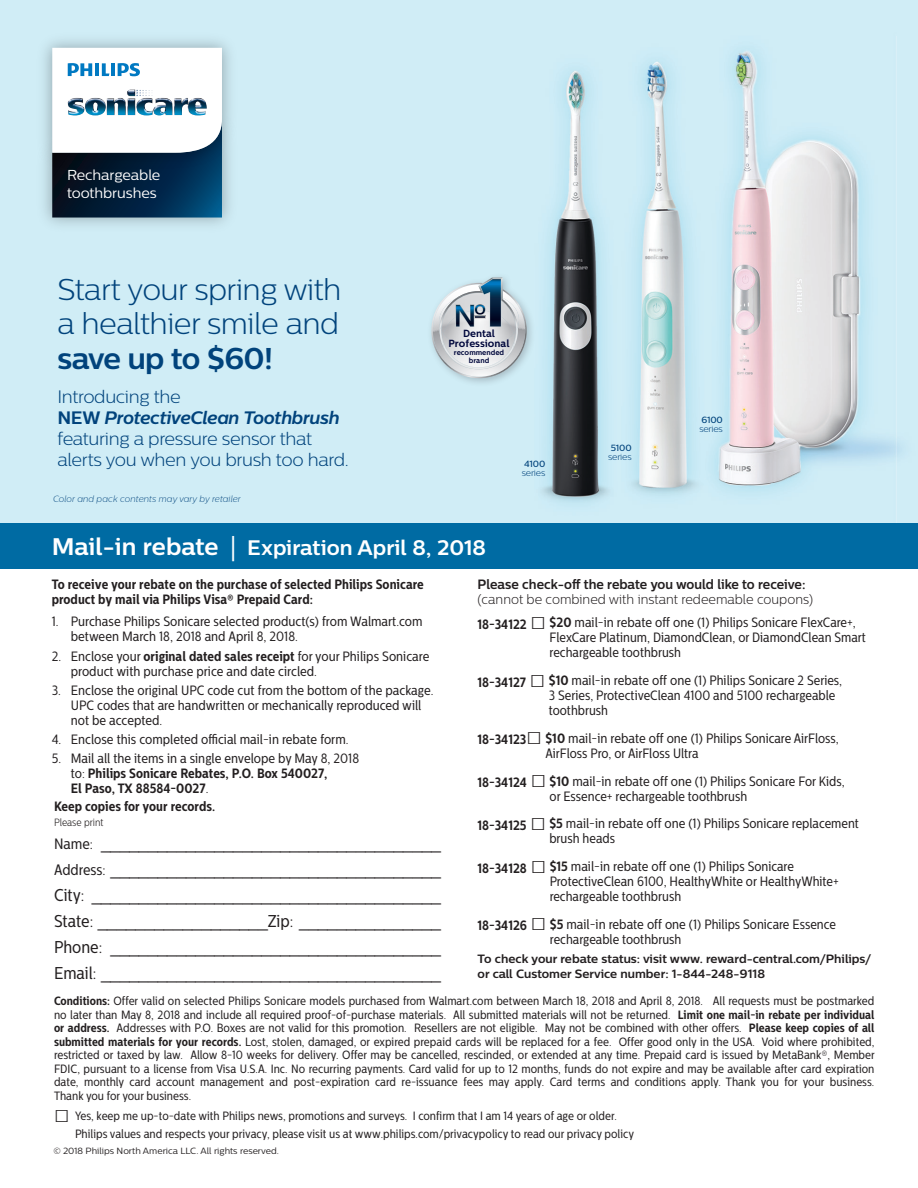
<style>
.page{position:relative;width:918px;height:1188px;background:#fff}
.page>*{position:absolute;margin:0;border:0;box-sizing:border-box;transform-origin:0 0}
.t1{font:300 30px/34.5px "Centrale Sans";letter-spacing:-.02em;color:#01437c;text-align:justify}
.t2{font:700 21px "Centrale Sans";color:#fff}
.t3{font:300 18px/21px "Centrale Sans";letter-spacing:-.02em;color:#01437c}
.t4{font:17.1px "Gill Sans Alt One WGL";color:#231f20}
.t5{font:14.4px/17.2px "Centrale Sans";letter-spacing:-.005em;color:#fff}
.t6{font:13.5px/15px "Centrale Sans Cnd";color:#231f20}
.t7{font:700 13.5px/15px "Centrale Sans Cnd";color:#231f20}
.t8{font:700 13.5px/15px "Centrale Sans";color:#231f20;scale:.94 1}
.t9{font:12px/13.5px "Centrale Sans Cnd";color:#231f20;text-align:justify}
.t10{font:700 12px/15px "Centrale Sans";color:#231f20}
.t11{font:300 10.5px "Centrale Sans Cnd";color:#231f20}
.t12{font:700 10.35px/9.9px "Centrale Sans";color:#00073b;text-align:center}
.t13{font:9px "Centrale Sans";color:#231f20}
.t14{font:italic 9px "Centrale Sans X Light";color:#01437c}
.t15{font:300 9px/9px "Centrale Sans";letter-spacing:-.02em;color:#01437c}
.t16{font:700 7.35px/7.9px "Centrale Sans";color:#00073b;text-align:center}
.s1{font-weight:700}
.s2{font-weight:700;font-style:italic}
.s3{font-size:24px}
.s4{font-family:"Gill Sans Alt One WGL";font-weight:400}
.s5{font-weight:500}
.s6{font-weight:400}
.s7{font-weight:300}
.s8{font-family:"Gill Sans Alt One WGL";font-size:25.5px}
.s9{font-family:"Centrale Sans Cnd";font-size:15px}
.s10{font-family:"Centrale Sans Cnd"}
</style>
<div class="page">
<img style="left:0;top:0;width:918px;height:523px">
<div style="left:426px;top:273px;width:109px;height:114px;background:#4d4e56;opacity:.3"></div>
<svg style="left:431px;top:277px;width:96px;height:101px"></svg>
<div style="left:0;top:523px;width:918px;height:45px;background:#006ba3"></div>
<img style="left:32px;top:173px;width:210px;height:65px">
<img style="left:32px;top:27px;width:210px;height:146px">
<svg style="left:52px;top:48px;width:170px;height:170px"></svg>
<img style="left:127px;top:90px;width:61px;height:25px">
<p class="t5" style="left:67px;top:167px;width:95px">Rechargeable toothbrushes</p>
<p class="t1" style="left:57px;top:272px;width:286px">Start your spring with a healthier smile and <span class="s1">save up to $60!</span></p>
<p class="t3" style="left:57px;top:386px;width:125px">Introducing the</p>
<p class="t3" style="left:57px;top:407px;width:293px"><span class="s1">NEW</span> <span class="s2">ProtectiveClean Toothbrush </span>featuring a pressure sensor that alerts you when you brush too hard.</p>
<p class="t12" style="left:448px;top:329px;width:63px">Dental<br>Professional</p>
<p class="t16" style="left:454px;top:348px;width:52px">recommended brand</p>
<p class="t14" style="left:53px;top:493px;width:189px">Color and pack contents may vary by retailer</p>
<p class="t2" style="left:52px;top:535px;width:436px"><span class="s3">Mail-in rebate</span> <span class="s4">│</span> Expiration April 8, 2018</p>
<p class="t15" style="left:522px;top:459px;width:25px"><span class="s5">4100 </span>series</p>
<p class="t15" style="left:608px;top:444px;width:25px"><span class="s5">5100 </span>series</p>
<p class="t15" style="left:699px;top:415px;width:25px"><span class="s5">6100 </span>series</p>
<p class="t7" style="left:52px;top:577px;width:374px">To receive your rebate on the purchase of selected Philips Sonicare product by mail via Philips Visa® Prepaid Card:</p>
<p class="t6" style="left:71px;top:614px;width:353px;text-indent:-19px">1. Purchase Philips Sonicare selected product(s) from Walmart.com between March 18, 2018 and April 8, 2018.</p>
<p class="t6" style="left:71px;top:649px;width:360px;text-indent:-19px">2. Enclose your <span class="s1">original dated sales receipt</span> for your Philips Sonicare product with purchase price and date circled.</p>
<p class="t6" style="left:71px;top:683px;width:364px;text-indent:-19px">3. Enclose the original UPC code cut from the bottom of the package.<br>UPC codes that are handwritten or mechanically reproduced will not be accepted.</p>
<p class="t6" style="left:52px;top:732px;width:298px">4. Enclose this completed official mail-in rebate form.</p>
<p class="t7" style="left:71px;top:751px;width:290px;text-indent:-19px"><span class="s6">5. Mail all the items in a single envelope by May 8, 2018 to:</span> Philips Sonicare Rebates, P.O. Box 540027,<br>El Paso, TX 88584-0027<span class="s6">.</span></p>
<p class="t8" style="left:478px;top:576px;width:359px">Please check-off the rebate you would like to receive: <span class="s7">(cannot be combined with instant redeemable coupons)</span></p>
<p class="t6" style="left:550px;top:615px;width:318px;text-indent:-72px"><span class="s1">18-34122</span> <span class="s8">□</span> <span class="s1">$20</span> mail-in rebate off one (1) Philips Sonicare FlexCare+,<br>FlexCare Platinum, DiamondClean, or DiamondClean Smart rechargeable toothbrush</p>
<p class="t6" style="left:549px;top:673px;width:295px;text-indent:-71px"><span class="s1">18-34127</span> <span class="s8">□</span> <span class="s1">$10</span> mail-in rebate off one (1) Philips Sonicare 2 Series,<br>3 Series, ProtectiveClean 4100 and 5100 rechargeable toothbrush</p>
<p class="t6" style="left:545px;top:731px;width:295px;text-indent:-68px"><span class="s1">18-34123</span><span class="s8">□</span> <span class="s1">$10</span> mail-in rebate off one (1) Philips Sonicare AirFloss,<br>AirFloss Pro, or AirFloss Ultra</p>
<p class="t6" style="left:550px;top:774px;width:297px;text-indent:-72px"><span class="s1">18-34124</span> <span class="s8">□</span> <span class="s1">$10</span> mail-in rebate off one (1) Philips Sonicare For Kids, or Essence+ rechargeable toothbrush</p>
<p class="t6" style="left:549px;top:816px;width:311px;text-indent:-72px"><span class="s1">18-34125</span> <span class="s8">□</span> <span class="s1">$5</span> mail-in rebate off one (1) Philips Sonicare replacement brush heads</p>
<p class="t6" style="left:550px;top:859px;width:291px;text-indent:-72px"><span class="s1">18-34128</span> <span class="s8">□</span> <span class="s1">$15</span> mail-in rebate off one (1) Philips Sonicare<br>ProtectiveClean 6100, HealthyWhite or HealthyWhite+ rechargeable toothbrush</p>
<p class="t6" style="left:550px;top:917px;width:288px;text-indent:-72px"><span class="s1">18-34126</span> <span class="s8">□</span> <span class="s1">$5</span> mail-in rebate off one (1) Philips Sonicare Essence rechargeable toothbrush</p>
<p class="t7" style="left:54px;top:799px;width:163px">Keep copies for your records.</p>
<p class="t11" style="left:54px;top:817px;width:51px">Please print</p>
<p class="t4" style="left:54px;top:831px;width:388px"><span class="s9">Name:</span> ____________________________________</p>
<p class="t4" style="left:54px;top:857px;width:388px"><span class="s9">Address:</span> ___________________________________</p>
<p class="t4" style="left:54px;top:883px;width:388px"><span class="s10">City:</span> _____________________________________</p>
<p class="t4" style="left:54px;top:909px;width:388px"><span class="s10">State:</span> __________________<span class="s10">Zip:</span> _______________</p>
<p class="t4" style="left:54px;top:936px;width:388px"><span class="s10">Phone:</span> ___________________________________</p>
<p class="t4" style="left:54px;top:962px;width:388px"><span class="s10">Email:</span> ____________________________________</p>
<p class="t10" style="left:478px;top:951px;width:395px">To check your rebate status: visit www. reward-central.com/Philips/ or call Customer Service number: 1-844-248-9118</p>
<p class="t9" style="left:54px;top:995px;width:822px"><span class="s1">Conditions:</span> Offer valid on selected Philips Sonicare models purchased from Walmart.com between March 18, 2018 and April 8, 2018. All requests must be postmarked no later than May 8, 2018 and include all required proof-of-purchase materials. All submitted materials will not be returned. <span class="s1">Limit one mail-in rebate per individual or address.</span> Addresses with P.O. Boxes are not valid for this promotion. Resellers are not eligible. May not be combined with other offers. <span class="s1">Please keep copies of all submitted materials for your records.</span> Lost, stolen, damaged, or expired prepaid cards will be replaced for a fee. Offer good only in the USA. Void where prohibited, restricted or taxed by law. Allow 8-10 weeks for delivery. Offer may be cancelled, rescinded, or extended at any time. Prepaid card is issued by MetaBank®, Member FDIC, pursuant to a license from Visa U.S.A. Inc. No recurring payments. Card valid for up to 12 months, funds do not expire and may be available after card expiration date, monthly card account management and post-expiration card re-issuance fees may apply. Card terms and conditions apply. Thank you for your business.<br>Thank you for your business.</p>
<p class="t9" style="left:54px;top:1109px;width:564px"><span class="s8">□</span> Yes, keep me up-to-date with Philips news, promotions and surveys. I confirm that I am 14 years of age or older.</p>
<p class="t9" style="left:75px;top:1127px;width:561px">Philips values and respects your privacy, please visit us at www.philips.com/privacypolicy to read our privacy policy</p>
<p class="t13" style="left:53px;top:1145px;width:227px">© 2018 Philips North America LLC. All rights reserved.</p>
</div>
